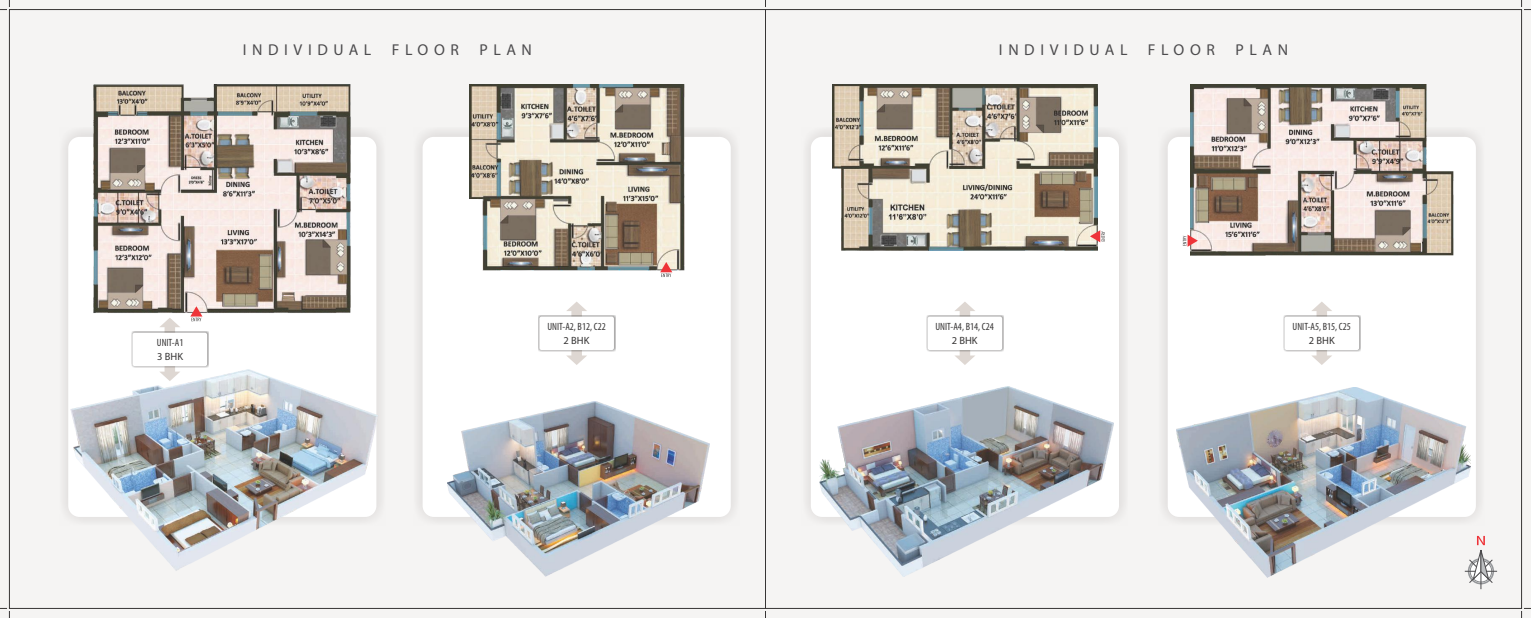
<style>
.page{position:relative;width:1531px;height:618px;background:#fff}
.page>*{position:absolute;margin:0;border:0;box-sizing:border-box;transform-origin:0 0}
.t1{font:15.75px "Myriad Pro";letter-spacing:.355em;color:#4c4b4d}
.t2{font:condensed 10.5px "Myriad Pro";color:#373535}
.t3{font:10.5px "Myriad Pro";color:#373535}
</style>
<div class="page">
<div style="left:0;top:0;width:765px;height:618px;background:#f5f4f3"></div>
<div style="left:765px;top:0;width:766px;height:618px;background:#f5f4f3"></div>
<div style="left:413px;top:128px;width:327px;height:398px;background:#ebeae9"></div>
<div style="left:423px;top:137px;width:308px;height:380px;background:#fff;border-radius:11px"></div>
<div style="left:802px;top:128px;width:326px;height:398px;background:#eae9e8"></div>
<div style="left:811px;top:137px;width:308px;height:380px;background:#fff;border-radius:11px"></div>
<div style="left:1158px;top:128px;width:327px;height:398px;background:#ebeae9"></div>
<div style="left:1168px;top:137px;width:308px;height:380px;background:#fff;border-radius:11px"></div>
<div style="left:59px;top:128px;width:327px;height:398px;background:#ebeae9"></div>
<div style="left:68px;top:137px;width:308px;height:380px;background:#fff;border-radius:11px"></div>
<hr style="left:1465px;top:571px;width:32px;height:1px;background:#4c4b4d">
<hr style="left:1481px;top:555px;width:1px;height:34px;background:#4c4b4d">
<svg style="left:1468px;top:536px;width:26px;height:48px"></svg>
<svg style="left:1521px;top:0;width:10px;height:10px"></svg>
<svg style="left:1521px;top:608px;width:10px;height:10px"></svg>
<svg style="left:0;top:0;width:10px;height:10px"></svg>
<svg style="left:0;top:608px;width:10px;height:10px"></svg>
<div style="left:538px;top:315px;width:77px;height:36px;background:#373535;opacity:.49"></div>
<svg style="left:539px;top:302px;width:75px;height:63px"></svg>
<div style="left:926px;top:315px;width:78px;height:36px;background:#373535;opacity:.49"></div>
<svg style="left:928px;top:302px;width:74px;height:63px"></svg>
<div style="left:1283px;top:315px;width:77px;height:36px;background:#373535;opacity:.49"></div>
<svg style="left:1284px;top:302px;width:75px;height:63px"></svg>
<div style="left:131px;top:331px;width:78px;height:36px;background:#373535;opacity:.49"></div>
<img style="left:94px;top:84px;width:257px;height:229px">
<img style="left:469px;top:85px;width:215px;height:186px">
<img style="left:833px;top:85px;width:264px;height:166px">
<img style="left:1190px;top:85px;width:263px;height:170px">
<svg style="left:133px;top:306px;width:74px;height:63px"></svg>
<svg style="left:660px;top:262px;width:12px;height:15px"></svg>
<svg style="left:1090px;top:230px;width:15px;height:12px"></svg>
<svg style="left:1183px;top:234px;width:15px;height:13px"></svg>
<img style="left:447px;top:401px;width:262px;height:176px">
<img style="left:820px;top:387px;width:293px;height:189px">
<img style="left:1176px;top:387px;width:294px;height:190px">
<img style="left:70px;top:369px;width:308px;height:202px">
<h1 class="t1" style="left:243px;top:44px;width:130px">INDIVIDUAL</h1>
<h1 class="t1" style="left:392px;top:44px;width:69px">FLOOR</h1>
<h1 class="t1" style="left:479px;top:44px;width:54px">PLAN</h1>
<h1 class="t1" style="left:999px;top:44px;width:130px">INDIVIDUAL</h1>
<h1 class="t1" style="left:1148px;top:44px;width:69px">FLOOR</h1>
<h1 class="t1" style="left:1235px;top:44px;width:54px">PLAN</h1>
<p class="t2" style="left:547px;top:322px;width:60px">UNIT-A2, B12, C22</p>
<p class="t3" style="left:564px;top:336px;width:27px">2 BHK</p>
<p class="t2" style="left:935px;top:322px;width:60px">UNIT-A4, B14, C24</p>
<p class="t3" style="left:952px;top:336px;width:27px">2 BHK</p>
<p class="t2" style="left:1292px;top:322px;width:60px">UNIT-A5, B15, C25</p>
<p class="t2" style="left:157px;top:338px;width:28px">UNIT-A1</p>
<p class="t3" style="left:1309px;top:336px;width:27px">2 BHK</p>
<p class="t3" style="left:157px;top:352px;width:27px">3 BHK</p>
</div>
